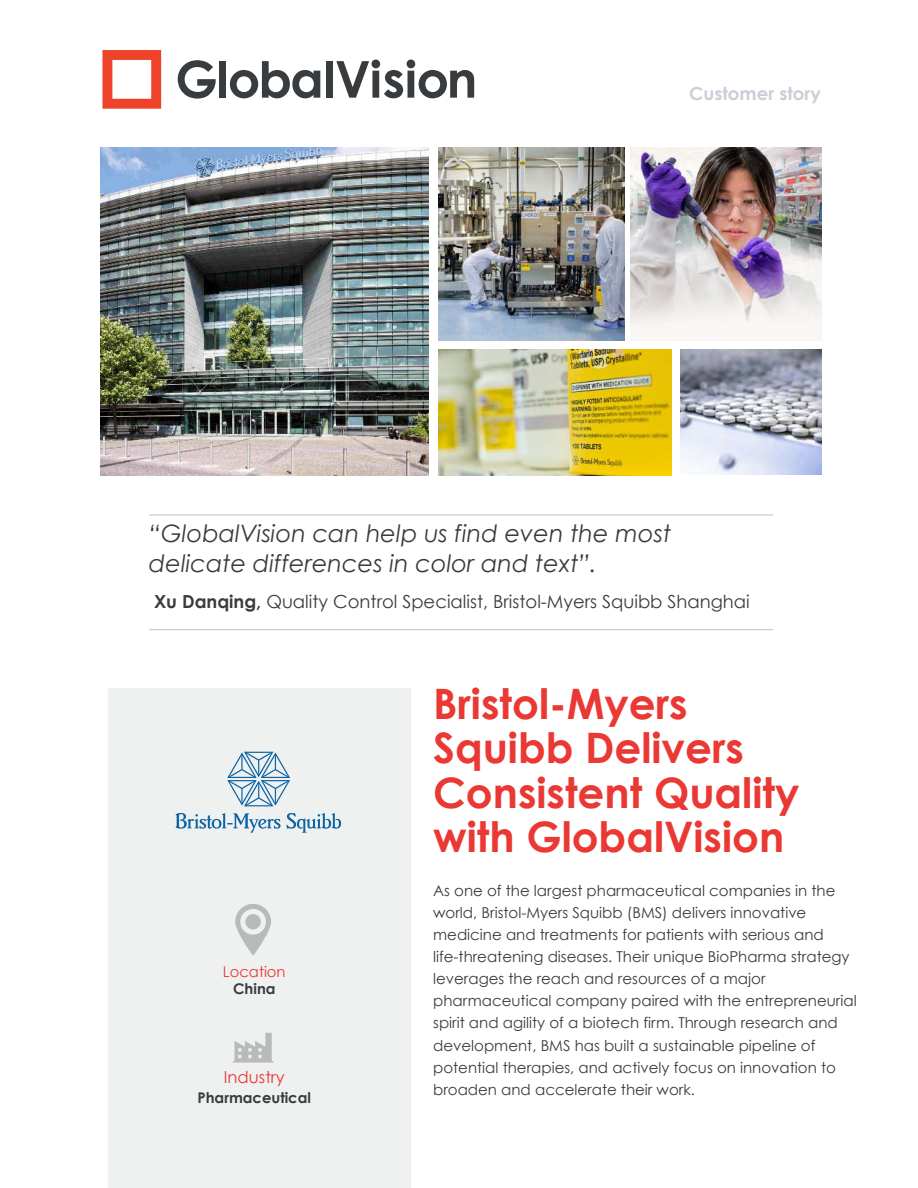
<style>
.page{position:relative;width:918px;height:1188px;background:#fff}
.page>*{position:absolute;margin:0;border:0;box-sizing:border-box;transform-origin:0 0}
.t1{font:700 42px/44.4px "Century Gothic";color:#ea3834}
.t2{font:italic 24px/29.4px "Century Gothic";color:#393c3f}
.t3{font:18px "Century Gothic";color:#393c3f}
.t4{font:700 18px "Century Gothic";color:#caced6}
.t5{font:16.5px "Century Gothic";color:#ea3834}
.t6{font:15px/22.2px "Century Gothic";color:#393c3f}
.t7{font:700 14.7px "Century Gothic";color:#393c3f}
.t8{font:14.7px "Century Gothic";color:#ea3834}
.s1{font-weight:700}
</style>
<div class="page">
<div style="left:108px;top:688px;width:303px;height:500px;background:#eff0f0"></div>
<img style="left:438px;top:350px;width:233px;height:125px">
<svg style="left:102px;top:50px;width:59px;height:59px"></svg>
<svg style="left:178px;top:60px;width:38px;height:39px"></svg>
<div style="left:219px;top:61px;width:7px;height:37px;background:#393c3f"></div>
<svg style="left:230px;top:61px;width:90px;height:37px"></svg>
<div style="left:326px;top:61px;width:7px;height:37px;background:#393c3f"></div>
<svg style="left:336px;top:60px;width:138px;height:38px"></svg>
<svg style="left:235px;top:904px;width:36px;height:51px"></svg>
<div style="left:245px;top:914px;width:16px;height:15px;background:#b8babb;border-radius:50%"></div>
<svg style="left:233px;top:1033px;width:40px;height:30px"></svg>
<img style="left:101px;top:147px;width:328px;height:328px">
<img style="left:438px;top:147px;width:187px;height:193px">
<img style="left:631px;top:147px;width:190px;height:193px">
<hr style="left:149px;top:514px;width:624px;height:2px;background:#caced6">
<hr style="left:149px;top:629px;width:624px;height:1px;background:#caced6">
<img style="left:681px;top:350px;width:140px;height:125px">
<svg style="left:227px;top:752px;width:63px;height:54px"></svg>
<svg style="left:176px;top:813px;width:165px;height:20px"></svg>
<p class="t4" style="left:689px;top:87px;width:133px">Customer story</p>
<h2 class="t2" style="left:149px;top:521px;width:524px">“GlobalVision can help us find even the most delicate differences in color and text”.</h2>
<p class="t3" style="left:154px;top:594px;width:597px"><span class="s1">Xu Danqing,</span> Quality Control Specialist, Bristol-Myers Squibb Shanghai</p>
<p class="t8" style="left:223px;top:966px;width:64px">Location</p>
<p class="t7" style="left:233px;top:983px;width:44px">China</p>
<p class="t5" style="left:224px;top:1071px;width:62px">Industry</p>
<p class="t7" style="left:198px;top:1092px;width:115px">Pharmaceutical</p>
<h1 class="t1" style="left:433px;top:685px;width:368px">Bristol-Myers<br>Squibb Delivers<br>Consistent Quality with GlobalVision</h1>
<p class="t6" style="left:433px;top:881px;width:425px">As one of the largest pharmaceutical companies in the world, Bristol-Myers Squibb (BMS) delivers innovative medicine and treatments for patients with serious and life-threatening diseases. Their unique BioPharma strategy leverages the reach and resources of a major pharmaceutical company paired with the entrepreneurial spirit and agility of a biotech firm. Through research and development, BMS has built a sustainable pipeline of potential therapies, and actively focus on innovation to broaden and accelerate their work.</p>
</div>
